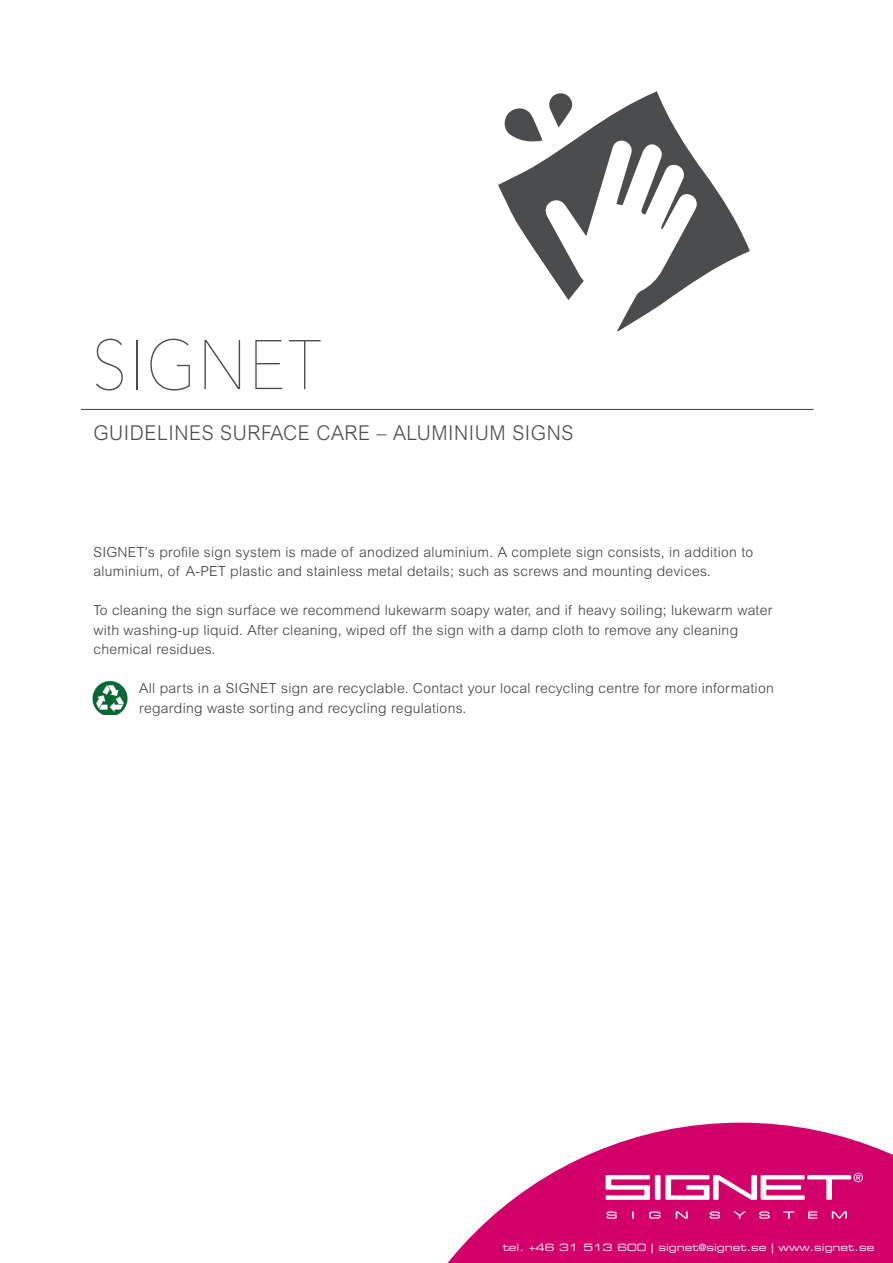
<style>
.page{position:relative;width:893px;height:1263px;background:#fff}
.page>*{position:absolute;margin:0;border:0;box-sizing:border-box;transform-origin:0 0}
.t1{font:200 69.3px "Avenir Next";letter-spacing:.03em;color:#4b4c4d;scale:.91 1}
.t2{font:300 20.4px "Arial MT Std";letter-spacing:.03em;color:#4b4c4d;scale:.95 1}
.t3{font:300 13.95px/19.5px "Arial MT Std";letter-spacing:.02em;color:#3e3e3f}
.t4{font:10.05px "Eurostile LT Std Ex 2";color:#fff}
</style>
<div class="page">
<svg style="left:447px;top:1123px;width:446px;height:140px;fill:#d40069"></svg>
<svg style="left:606px;top:1173px;width:257px;height:46px"></svg>
<img style="left:92px;top:682px;width:36px;height:33px">
<svg style="left:498px;top:91px;width:252px;height:241px"></svg>
<svg style="left:503px;top:92px;width:70px;height:51px"></svg>
<hr style="left:81px;top:409px;width:733px;height:1px;background:#3e3e3f">
<p class="t1" style="left:91px;top:306px;width:255px">SIGNET</p>
<p class="t2" style="left:94px;top:421px;width:506px">GUIDELINES SURFACE CARE – ALUMINIUM SIGNS</p>
<p class="t3" style="left:94px;top:542px;width:661px">SIGNET’s profile sign system is made of anodized aluminium. A complete sign consists, in addition to aluminium, of A-PET plastic and stainless metal details; such as screws and mounting devices.</p>
<p class="t3" style="left:94px;top:600px;width:680px">To cleaning the sign surface we recommend lukewarm soapy water, and if heavy soiling; lukewarm water with washing-up liquid. After cleaning, wiped off the sign with a damp cloth to remove any cleaning chemical residues.</p>
<p class="t3" style="left:139px;top:678px;width:636px">All parts in a SIGNET sign are recyclable. Contact your local recycling centre for more information regarding waste sorting and recycling regulations.</p>
<p class="t4" style="left:503px;top:1241px;width:373px">tel. +46 31 513 600 | signet@signet.se | www.signet.se</p>
</div>
